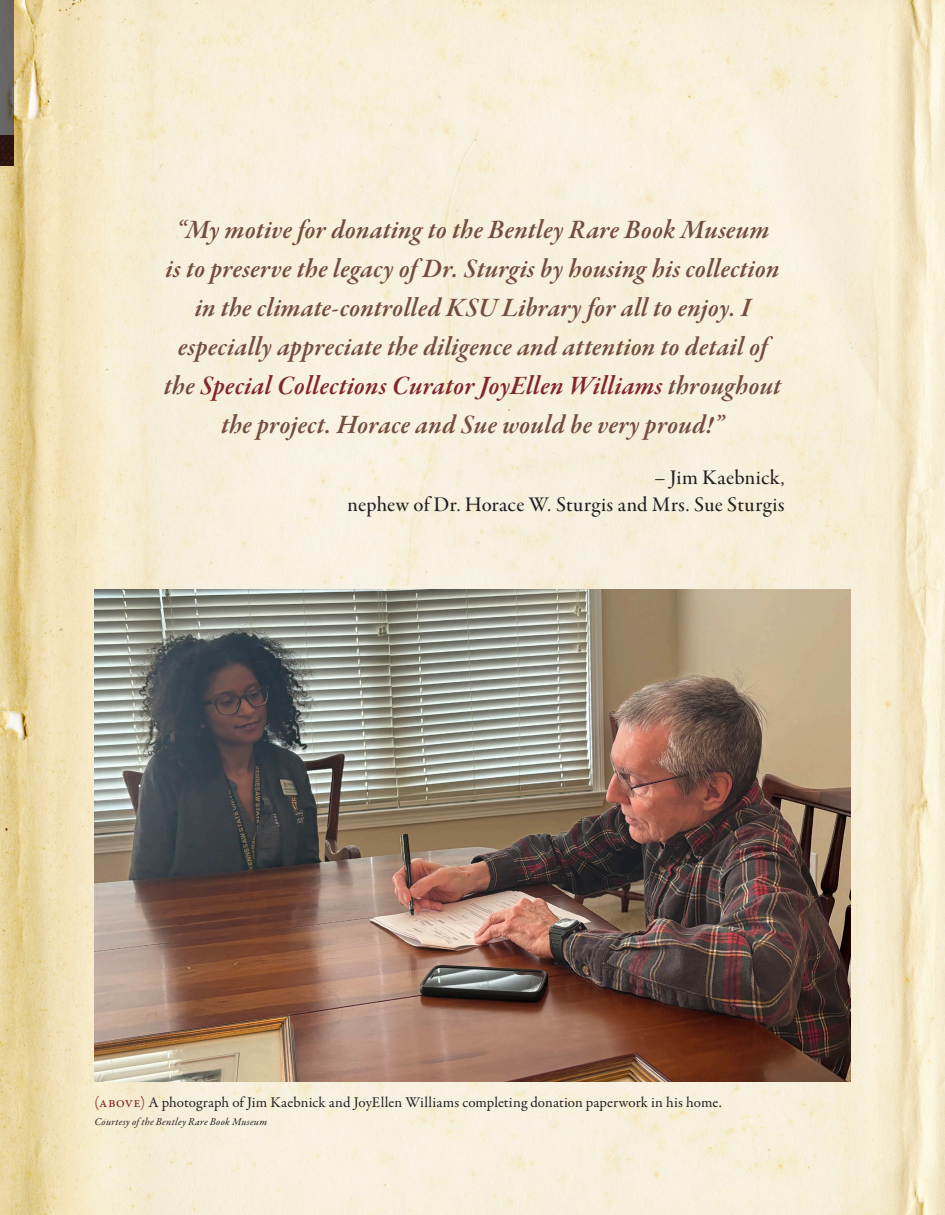
<style>
.page{position:relative;width:945px;height:1215px;background:#fff}
.page>*{position:absolute;margin:0;border:0;box-sizing:border-box;transform-origin:0 0}
.H4_quote_-_12x12{font:27px/39px "Garamond Premr Pro Smbd It Subh";letter-spacing:.01em;color:#734d40;text-align:center}
.H4_quote_-_12x12-2{font:21px/27px "Garamond Premr Pro Med Subh";letter-spacing:.015em;color:#231f20;text-align:right}
.Caption_text{font:15px "Garamond Premr Pro";letter-spacing:.015em;color:#231f20}
.Caption_text-2{font:italic 10.5px "Garamond Premr Pro";letter-spacing:.025em;color:#231f20}
.s1{color:#80272c}
</style>
<div class="page">
<img style="left:0;top:0;width:945px;height:1215px">
<img style="left:0;top:0;width:14px;height:136px">
<img style="left:0;top:136px;width:14px;height:30px">
<img style="left:94px;top:589px;width:756px;height:493px">
<p class="H4_quote_-_12x12" style="left:164px;top:212px;width:619px">“My motive for donating to the Bentley Rare Book Museum<br>is to preserve the legacy of Dr. Sturgis by housing his collection in the climate-controlled KSU Library for all to enjoy. I especially appreciate the diligence and attention to detail of the <span class="s1">Special Collections Curator JoyEllen Williams</span> throughout the project. Horace and Sue would be very proud!”</p>
<p class="H4_quote_-_12x12-2" style="left:348px;top:465px;width:438px">– Jim Kaebnick,<br>nephew of Dr. Horace W. Sturgis and Mrs. Sue Sturgis</p>
<p class="Caption_text" style="left:94px;top:1093px;width:629px"><span class="s1">(above)</span> A photograph of Jim Kaebnick and JoyEllen Williams completing donation paperwork in his home.</p>
<p class="Caption_text-2" style="left:94px;top:1115px;width:174px">Courtesy of the Bentley Rare Book Museum</p>
</div>
